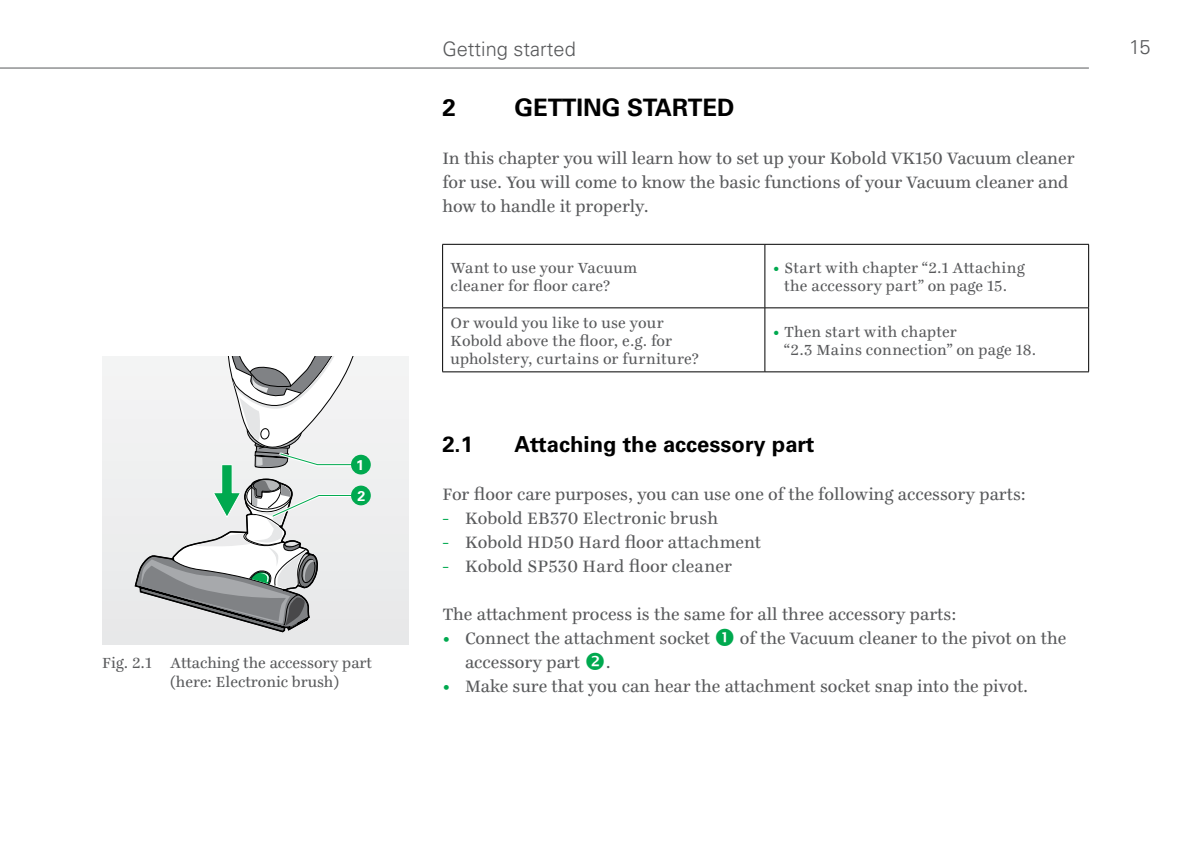
<style>
.page{position:relative;width:1191px;height:842px;background:#fff}
.page>*{position:absolute;margin:0;border:0;box-sizing:border-box;transform-origin:0 0}
.t1{font:700 24px "Univers LT Pro 65";color:#000}
.t2{font:700 22px "Univers LT Pro 65";color:#000}
.t3{font:300 20px "Univers LT Pro 45";color:#58595b}
.t4{font:18px/24px "Ingeborg";color:#58595b}
.t5{font:16px/18px "Ingeborg";letter-spacing:.01em;color:#58595b}
.t6{font:700 14.2px "Univers LT Std";color:#fff}
.s1{color:#00a94f}
</style>
<div class="page">
<hr style="left:0;top:68px;width:1089px;height:1px;background:#58595b">
<hr style="left:442px;top:244px;width:323px;height:1px;background:#000">
<hr style="left:442px;top:245px;width:1px;height:63px;background:#000">
<hr style="left:765px;top:244px;width:324px;height:1px;background:#000">
<hr style="left:764px;top:245px;width:1px;height:63px;background:#000">
<hr style="left:1088px;top:245px;width:1px;height:63px;background:#000">
<hr style="left:442px;top:307px;width:323px;height:1px;background:#000">
<hr style="left:442px;top:308px;width:1px;height:64px;background:#000">
<hr style="left:765px;top:307px;width:324px;height:1px;background:#000">
<hr style="left:764px;top:308px;width:1px;height:64px;background:#000">
<hr style="left:1088px;top:308px;width:1px;height:64px;background:#000">
<hr style="left:442px;top:371px;width:323px;height:1px;background:#000">
<hr style="left:765px;top:371px;width:324px;height:1px;background:#000">
<div style="left:102px;top:356px;width:306px;height:289px;background:#ededee"></div>
<svg style="left:135px;top:356px;width:236px;height:276px"></svg>
<div style="left:351px;top:455px;width:20px;height:19px;background:#00a94f;border-radius:50%"></div>
<p class="t6" style="left:356px;top:456px;width:9px">1</p>
<p class="t6" style="left:357px;top:487px;width:9px">2</p>
<p class="t5" style="left:170px;top:653px;width:203px;line-height:19.2px;text-indent:-68px">Fig. 2.1 Attaching the accessory part (here: Electronic brush)</p>
<p class="t3" style="left:442px;top:37px;width:135px">Getting started</p>
<p class="t3" style="left:1129px;top:35px;width:23px">15</p>
<h1 class="t1" style="left:442px;top:93px;width:15px">2</h1>
<h1 class="t1" style="left:514px;top:93px;width:221px">Getting started</h1>
<p class="t4" style="left:442px;top:146px;width:633px">In this chapter you will learn how to set up your Kobold VK150 Vacuum cleaner for use. You will come to know the basic functions of your Vacuum cleaner and how to handle it properly.</p>
<p class="t5" style="left:450px;top:259px;width:188px">Want to use your Vacuum cleaner for floor care?</p>
<p class="t5" style="left:773px;top:259px;width:253px;text-align:center"><span class="s1">•</span> Start with chapter “2.1 Attaching the accessory part” on page 15.</p>
<p class="t5" style="left:450px;top:314px;width:250px">Or would you like to use your<br>Kobold above the floor, e.g. for upholstery, curtains or furniture?</p>
<p class="t5" style="left:784px;top:323px;width:253px;text-indent:-11px"><span class="s1">•</span> Then start with chapter<br>“2.3 Mains connection” on page 18.</p>
<p class="t2" style="left:442px;top:431px;width:32px">2.1</p>
<p class="t2" style="left:514px;top:431px;width:301px">Attaching the accessory part</p>
<p class="t4" style="left:442px;top:482px;width:585px">For floor care purposes, you can use one of the following accessory parts:</p>
<p class="t4" style="left:442px;top:506px;width:277px"><span class="s1">-</span> Kobold EB370 Electronic brush</p>
<p class="t4" style="left:442px;top:530px;width:320px"><span class="s1">-</span> Kobold HD50 Hard floor attachment</p>
<p class="t4" style="left:442px;top:554px;width:291px"><span class="s1">-</span> Kobold SP530 Hard floor cleaner</p>
<p class="t4" style="left:442px;top:602px;width:515px">The attachment process is the same for all three accessory parts:</p>
<p class="t4" style="left:442px;top:626px;width:269px"><span class="s1">•</span> Connect the attachment socket</p>
<p class="t4" style="left:740px;top:626px;width:328px">of the Vacuum cleaner to the pivot on the</p>
<p class="t4" style="left:465px;top:650px;width:117px">accessory part</p>
<p class="t4" style="left:606px;top:650px;width:7px">.</p>
<p class="t4" style="left:442px;top:674px;width:587px"><span class="s1">•</span> Make sure that you can hear the attachment socket snap into the pivot.</p>
</div>
